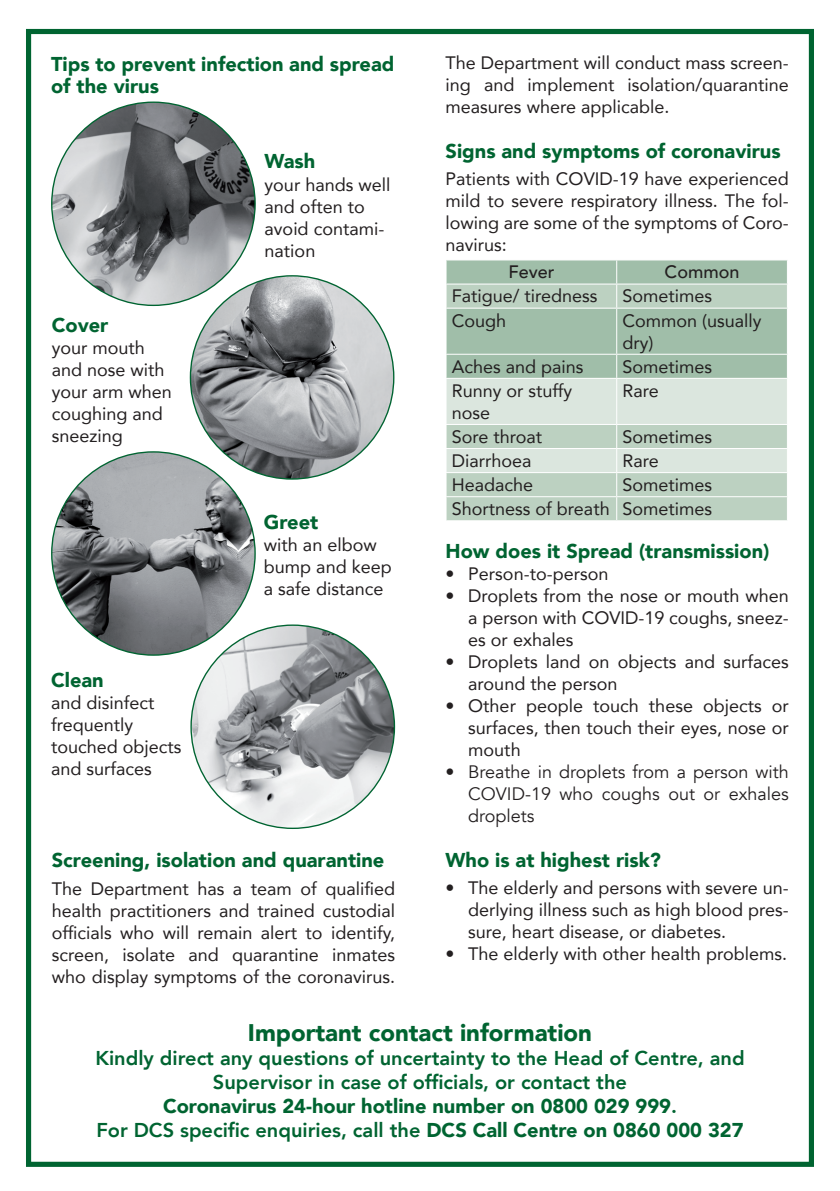
<style>
.page{position:relative;width:840px;height:1191px;background:#fff}
.page>*{position:absolute;margin:0;border:0;box-sizing:border-box;transform-origin:0 0}
.t1{font:900 24px "Avenir";color:#006431}
.t2{font:800 20px/24px "Avenir";color:#006431;text-align:center}
.t3{font:900 20px/22px "Avenir";color:#006431}
.t4{font:18px/22px "Avenir";color:#231f20}
.t5{font:18px/22px "Avenir";color:#231f20;text-align:justify}
.t6{font:500 18px "Avenir";color:#231f20}
.s1{font-weight:900}
</style>
<div class="page">
<img style="left:52px;top:102px;width:203px;height:203px;border-radius:102px">
<img style="left:190px;top:276px;width:203px;height:203px;border-radius:102px">
<img style="left:52px;top:452px;width:203px;height:203px;border-radius:102px">
<img style="left:191px;top:625px;width:203px;height:203px;border-radius:102px">
<div style="left:26px;top:29px;width:787px;height:1137px;border:5px solid #006431"></div>
<div style="left:446px;top:260px;width:340px;height:23px;background:#a0bea9"></div>
<svg style="left:446px;top:284px;width:340px;height:70px;background:#abc5b2"></svg>
<svg style="left:616px;top:260px;width:1px;height:48px"></svg>
<svg style="left:786px;top:260px;width:1px;height:48px"></svg>
<hr style="left:445px;top:308px;width:171px;height:1px;background:#fff">
<hr style="left:616px;top:308px;width:171px;height:1px;background:#fff">
<hr style="left:616px;top:309px;width:1px;height:45px;background:#fff">
<svg style="left:446px;top:355px;width:341px;height:165px;background:#c7d8cb"></svg>
<p class="t3" style="left:51px;top:53px;width:344px">Tips to prevent infection and spread of the virus</p>
<p class="t3" style="left:52px;top:313px;width:58px">Cover</p>
<p class="t4" style="left:52px;top:336px;width:122px">your mouth and nose with your arm when coughing and sneezing</p>
<p class="t3" style="left:51px;top:668px;width:54px">Clean</p>
<p class="t4" style="left:51px;top:691px;width:132px">and disinfect frequently touched objects and surfaces</p>
<p class="t3" style="left:264px;top:150px;width:52px">Wash</p>
<p class="t4" style="left:264px;top:173px;width:127px">your hands well and often to avoid contami&shy;nation</p>
<p class="t3" style="left:264px;top:511px;width:56px">Greet</p>
<p class="t4" style="left:264px;top:533px;width:129px">with an elbow bump and keep a safe distance</p>
<p class="t3" style="left:52px;top:849px;width:334px">Screening, isolation and quarantine</p>
<p class="t4" style="left:52px;top:877px;width:345px;text-align:justify">The Department has a team of qualified health practitioners and trained custodial officials who will remain alert to identify, screen, isolate and quarantine inmates who display symptoms of the coronavirus.</p>
<p class="t4" style="left:445px;top:51px;width:344px;text-align:justify">The Department will conduct mass screen&shy;ing and implement isolation/quarantine measures where applicable.</p>
<p class="t3" style="left:445px;top:139px;width:336px">Signs and symptoms of coronavirus</p>
<p class="t4" style="left:445px;top:168px;width:345px;text-align:justify">Patients with COVID-19 have experienced mild to severe respiratory illness. The fol&shy;lowing are some of the symptoms of Coro&shy;navirus:</p>
<p class="t6" style="left:508px;top:256px;width:48px">Fever</p>
<p class="t6" style="left:664px;top:256px;width:76px">Common</p>
<p class="t4" style="left:451px;top:285px;width:147px">Fatigue/ tiredness</p>
<p class="t4" style="left:622px;top:285px;width:91px">Sometimes</p>
<p class="t4" style="left:451px;top:309px;width:56px">Cough</p>
<p class="t4" style="left:622px;top:309px;width:141px">Common (usually dry)</p>
<p class="t4" style="left:451px;top:355px;width:133px">Aches and pains</p>
<p class="t4" style="left:622px;top:355px;width:91px">Sometimes</p>
<p class="t4" style="left:451px;top:379px;width:122px">Runny or stuffy nose</p>
<p class="t4" style="left:622px;top:379px;width:38px">Rare</p>
<p class="t4" style="left:451px;top:425px;width:92px">Sore throat</p>
<p class="t4" style="left:622px;top:425px;width:91px">Sometimes</p>
<p class="t4" style="left:451px;top:449px;width:81px">Diarrhoea</p>
<p class="t4" style="left:622px;top:449px;width:38px">Rare</p>
<p class="t4" style="left:451px;top:473px;width:83px">Headache</p>
<p class="t4" style="left:451px;top:472px;width:262px;line-height:24px;text-align:right">Sometimes<br>Shortness of breath Sometimes</p>
<p class="t3" style="left:445px;top:539px;width:325px">How does it Spread (transmission)</p>
<p class="t4" style="left:445px;top:562px;width:164px">• Person-to-person</p>
<p class="t4" style="left:468px;top:584px;width:322px;text-align:justify;text-indent:-23px">• Droplets from the nose or mouth when a person with COVID-19 coughs, sneez&shy;es or exhales</p>
<p class="t4" style="left:468px;top:650px;width:322px;text-indent:-23px">• Droplets land on objects and surfaces around the person</p>
<p class="t4" style="left:468px;top:694px;width:322px;text-align:justify;text-indent:-23px">• Other people touch these objects or surfaces, then touch their eyes, nose or mouth</p>
<p class="t5" style="left:468px;top:761px;width:322px;text-indent:-23px">• Breathe in droplets from a person with COVID-19 who coughs out or exhales droplets</p>
<p class="t3" style="left:445px;top:848px;width:217px">Who is at highest risk?</p>
<p class="t4" style="left:468px;top:876px;width:322px;text-align:justify;text-indent:-23px">• The elderly and persons with severe un&shy;derlying illness such as high blood pres&shy;sure, heart disease, or diabetes.</p>
<p class="t4" style="left:445px;top:942px;width:343px">• The elderly with other health problems.</p>
<h1 class="t1" style="left:248px;top:1012px;width:345px">Important contact information</h1>
<p class="t2" style="left:95px;top:1046px;width:650px">Kindly direct any questions of uncertainty to the Head of Centre, and Supervisor in case of officials, or contact the<br><span class="s1">Coronavirus 24-hour hotline number on 0800 029 999</span>.<br>For DCS specific enquiries, call the <span class="s1">DCS Call Centre on 0860 000 327</span></p>
</div>
